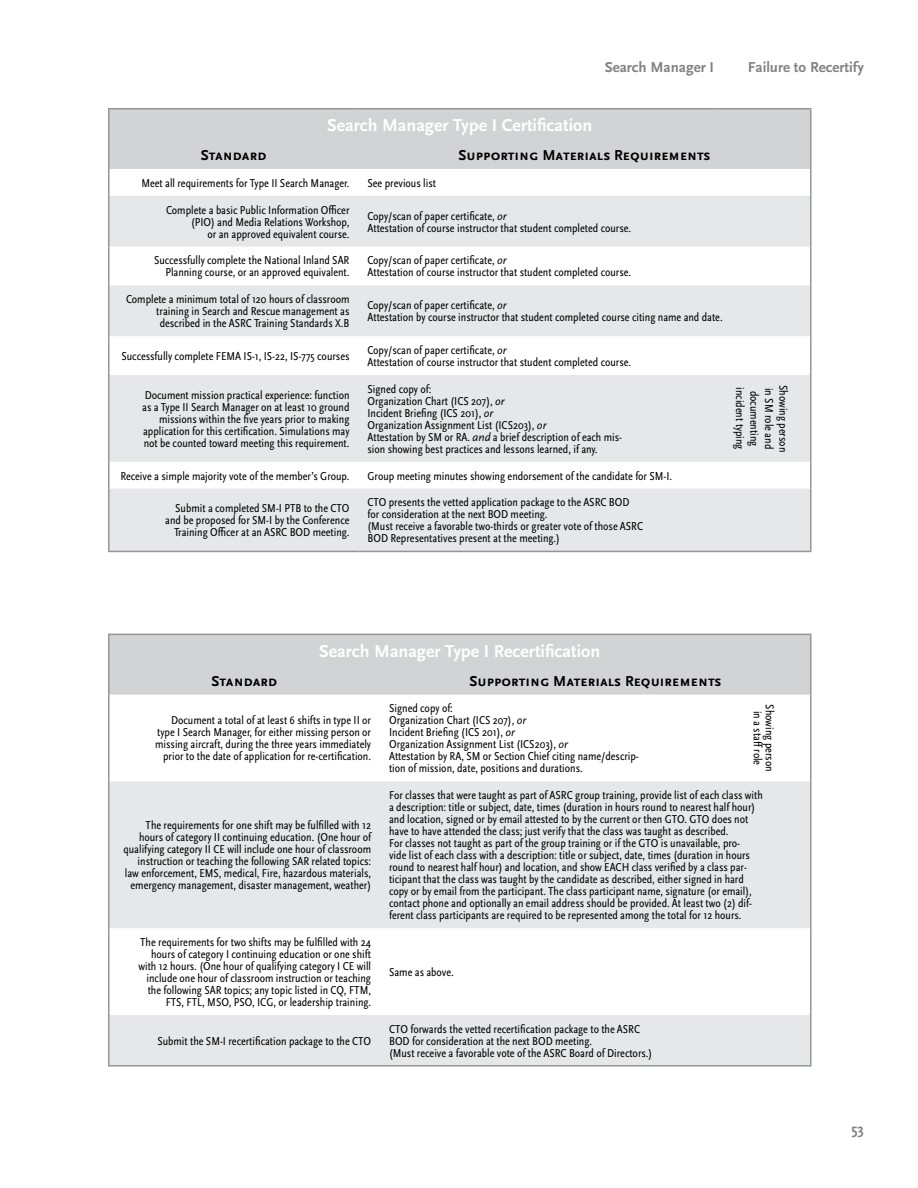
<style>
.page{position:relative;width:918px;height:1188px;background:#fff}
.page>*{position:absolute;margin:0;border:0;box-sizing:border-box;transform-origin:0 0}
.t1{font:700 18px "Scala Sans OT";color:#fff}
.t2{font:700 15px "Scala Sans OT";color:#000}
.t3{font:700 15px "Scala Sans OT";color:#808285}
.t4{font:condensed 12px/12px "Scala Sans OT";color:#000}
.s1{font-style:italic;font-stretch:normal}
</style>
<div class="page">
<div style="left:110px;top:110px;width:700px;height:59px;background:#d1d3d4"></div>
<svg style="left:110px;top:196px;width:700px;height:355px;fill:#e6e7e8"></svg>
<hr style="left:108px;top:108px;width:250px;height:2px;background:#939598">
<hr style="left:108px;top:109px;width:2px;height:31px;background:#939598">
<hr style="left:358px;top:108px;width:356px;height:2px;background:#939598">
<hr style="left:714px;top:108px;width:98px;height:2px;background:#939598">
<hr style="left:810px;top:109px;width:2px;height:31px;background:#939598">
<hr style="left:108px;top:140px;width:2px;height:29px;background:#939598">
<hr style="left:810px;top:140px;width:2px;height:29px;background:#939598">
<hr style="left:108px;top:169px;width:2px;height:27px;background:#939598">
<hr style="left:810px;top:169px;width:2px;height:27px;background:#939598">
<hr style="left:108px;top:196px;width:2px;height:51px;background:#939598">
<hr style="left:810px;top:196px;width:2px;height:51px;background:#939598">
<hr style="left:108px;top:247px;width:2px;height:38px;background:#939598">
<hr style="left:810px;top:247px;width:2px;height:38px;background:#939598">
<hr style="left:108px;top:285px;width:2px;height:51px;background:#939598">
<hr style="left:810px;top:285px;width:2px;height:51px;background:#939598">
<hr style="left:108px;top:336px;width:2px;height:39px;background:#939598">
<hr style="left:810px;top:336px;width:2px;height:39px;background:#939598">
<hr style="left:108px;top:375px;width:2px;height:87px;background:#939598">
<hr style="left:810px;top:375px;width:2px;height:87px;background:#939598">
<hr style="left:108px;top:462px;width:2px;height:27px;background:#939598">
<hr style="left:810px;top:462px;width:2px;height:27px;background:#939598">
<hr style="left:108px;top:489px;width:2px;height:62px;background:#939598">
<hr style="left:810px;top:489px;width:2px;height:62px;background:#939598">
<hr style="left:108px;top:551px;width:250px;height:1px;background:#939598">
<hr style="left:358px;top:551px;width:356px;height:1px;background:#939598">
<hr style="left:714px;top:551px;width:98px;height:1px;background:#939598">
<div style="left:110px;top:635px;width:700px;height:60px;background:#d1d3d4"></div>
<svg style="left:110px;top:781px;width:700px;height:284px;fill:#e6e7e8"></svg>
<hr style="left:108px;top:634px;width:272px;height:1px;background:#939598">
<hr style="left:108px;top:635px;width:2px;height:31px;background:#939598">
<hr style="left:380px;top:634px;width:338px;height:1px;background:#939598">
<hr style="left:718px;top:634px;width:93px;height:1px;background:#939598">
<hr style="left:810px;top:635px;width:2px;height:31px;background:#939598">
<hr style="left:108px;top:666px;width:2px;height:29px;background:#939598">
<hr style="left:810px;top:666px;width:2px;height:29px;background:#939598">
<hr style="left:108px;top:695px;width:2px;height:86px;background:#939598">
<hr style="left:810px;top:695px;width:2px;height:86px;background:#939598">
<hr style="left:108px;top:781px;width:2px;height:147px;background:#939598">
<hr style="left:810px;top:781px;width:2px;height:147px;background:#939598">
<hr style="left:108px;top:928px;width:2px;height:87px;background:#939598">
<hr style="left:810px;top:928px;width:2px;height:87px;background:#939598">
<hr style="left:108px;top:1015px;width:2px;height:50px;background:#939598">
<hr style="left:810px;top:1015px;width:2px;height:50px;background:#939598">
<hr style="left:108px;top:1065px;width:272px;height:2px;background:#939598">
<hr style="left:380px;top:1065px;width:338px;height:2px;background:#939598">
<hr style="left:718px;top:1065px;width:93px;height:2px;background:#939598">
<p class="t3" style="left:605px;top:59px;width:111px">Search Manager I</p>
<p class="t3" style="left:748px;top:59px;width:118px">Failure to Recertify</p>
<h1 class="t1" style="left:327px;top:115px;width:267px">Search Manager Type I Certification</h1>
<p class="t2" style="left:201px;top:147px;width:67px">Standard</p>
<p class="t2" style="left:459px;top:147px;width:253px">Supporting Materials Requirements</p>
<p class="t4" style="left:141px;top:177px;width:210px">Meet all requirements for Type II Search Manager.</p>
<p class="t4" style="left:368px;top:177px;width:70px">See previous list</p>
<p class="t4" style="left:166px;top:204px;width:185px;text-align:right">Complete a basic Public Information Officer (PIO) and Media Relations Workshop,<br>or an approved equivalent course.</p>
<p class="t4" style="left:368px;top:210px;width:265px">Copy/scan of paper certificate, <span class="s1">or<br></span>Attestation of course instructor that student completed course.</p>
<p class="t4" style="left:154px;top:255px;width:197px;text-align:right">Successfully complete the National Inland SAR<br>Planning course, or an approved equivalent.</p>
<p class="t4" style="left:368px;top:255px;width:265px">Copy/scan of paper certificate, <span class="s1">or<br></span>Attestation of course instructor that student completed course.</p>
<p class="t4" style="left:156px;top:294px;width:195px;text-align:justify;text-indent:-30px">Complete a minimum total of 120 hours of classroom training in Search and Rescue management as described in the ASRC Training Standards X.B</p>
<p class="t4" style="left:368px;top:300px;width:357px">Copy/scan of paper certificate, <span class="s1">or<br></span>Attestation by course instructor that student completed course citing name and date.</p>
<p class="t4" style="left:122px;top:350px;width:229px">Successfully complete FEMA IS-1, IS-22, IS-775 courses</p>
<p class="t4" style="left:368px;top:344px;width:265px">Copy/scan of paper certificate, <span class="s1">or<br></span>Attestation of course instructor that student completed course.</p>
<p class="t4" style="left:142px;top:389px;width:209px;text-align:right">Document mission practical experience: function as a Type II Search Manager on at least 10 ground missions within the five years prior to making application for this certification. Simulations may not be counted toward meeting this requirement.</p>
<p class="t4" style="left:368px;top:383px;width:256px">Signed copy of:<br>Organization Chart (ICS 207), <span class="s1">or<br></span>Incident Briefing (ICS 201), <span class="s1">or<br></span>Organization Assignment List (ICS203), <span class="s1">or<br></span>Attestation by SM or RA. <span class="s1">and</span> a brief description of each mis&shy;sion showing best practices and lessons learned, if any.</p>
<p class="t4" style="left:790px;top:385px;width:69px;line-height:14.4px;rotate:90deg">Showing person in SM role and documenting incident typing</p>
<p class="t4" style="left:120px;top:470px;width:231px">Receive a simple majority vote of the member’s Group.</p>
<p class="t4" style="left:368px;top:470px;width:306px">Group meeting minutes showing endorsement of the candidate for SM-I.</p>
<p class="t4" style="left:165px;top:503px;width:186px;text-align:right">Submit a completed SM-I PTB to the CTO and be proposed for SM-I by the Conference<br>Training Officer at an ASRC BOD meeting.</p>
<p class="t4" style="left:368px;top:497px;width:277px">CTO presents the vetted application package to the ASRC BOD for consideration at the next BOD meeting.<br>(Must receive a favorable two-thirds or greater vote of those ASRC BOD Representatives present at the meeting.)</p>
<h1 class="t1" style="left:319px;top:641px;width:283px">Search Manager Type I Recertification</h1>
<p class="t2" style="left:212px;top:672px;width:67px">Standard</p>
<p class="t2" style="left:469px;top:672px;width:253px">Supporting Materials Requirements</p>
<p class="t4" style="left:155px;top:715px;width:217px;text-align:right">Document a total of at least 6 shifts in type II or type I Search Manager, for either missing person or missing aircraft, during the three years immediately prior to the date of application for re-certification.</p>
<p class="t4" style="left:389px;top:703px;width:251px">Signed copy of:<br>Organization Chart (ICS 207), <span class="s1">or<br></span>Incident Briefing (ICS 201), <span class="s1">or<br></span>Organization Assignment List (ICS203), <span class="s1">or<br></span>Attestation by RA, SM or Section Chief citing name/descrip&shy;tion of mission, date, positions and durations.</p>
<p class="t4" style="left:775px;top:704px;width:69px;text-align:center;rotate:90deg">Showing person in a staff role</p>
<p class="t4" style="left:124px;top:820px;width:249px;text-align:right">The requirements for one shift may be fulfilled with 12 hours of category II continuing education. (One hour of qualifying category II CE will include one hour of classroom instruction or teaching the following SAR related topics: law enforcement, EMS, medical, Fire, hazardous materials, emergency management, disaster management, weather)</p>
<p class="t4" style="left:138px;top:936px;width:234px;text-align:right">The requirements for two shifts may be fulfilled with 24 hours of category I continuing education or one shift with 12 hours. (One hour of qualifying category I CE will include one hour of classroom instruction or teaching the following SAR topics; any topic listed in CQ, FTM, FTS, FTL, MSO, PSO, ICG, or leadership training.</p>
<p class="t4" style="left:157px;top:1035px;width:215px">Submit the SM-I recertification package to the CTO</p>
<p class="t4" style="left:389px;top:790px;width:375px">For classes that were taught as part of ASRC group training, provide list of each class with a description: title or subject, date, times (duration in hours round to nearest half hour) and location, signed or by email attested to by the current or then GTO. GTO does not have to have attended the class; just verify that the class was taught as described.<br>For classes not taught as part of the group training or if the GTO is unavailable, pro-<br>vide list of each class with a description: title or subject, date, times (duration in hours round to nearest half hour) and location, and show EACH class verified by a class par&shy;ticipant that the class was taught by the candidate as described, either signed in hard copy or by email from the participant. The class participant name, signature (or email), contact phone and optionally an email address should be provided. At least two (2) dif&shy;ferent class participants are required to be represented among the total for 12 hours.</p>
<p class="t4" style="left:389px;top:966px;width:66px">Same as above.</p>
<p class="t4" style="left:389px;top:1023px;width:265px">CTO forwards the vetted recertification package to the ASRC<br>BOD for consideration at the next BOD meeting.<br>(Must receive a favorable vote of the ASRC Board of Directors.)</p>
<p class="t3" style="left:851px;top:1121px;width:14px">53</p>
</div>
